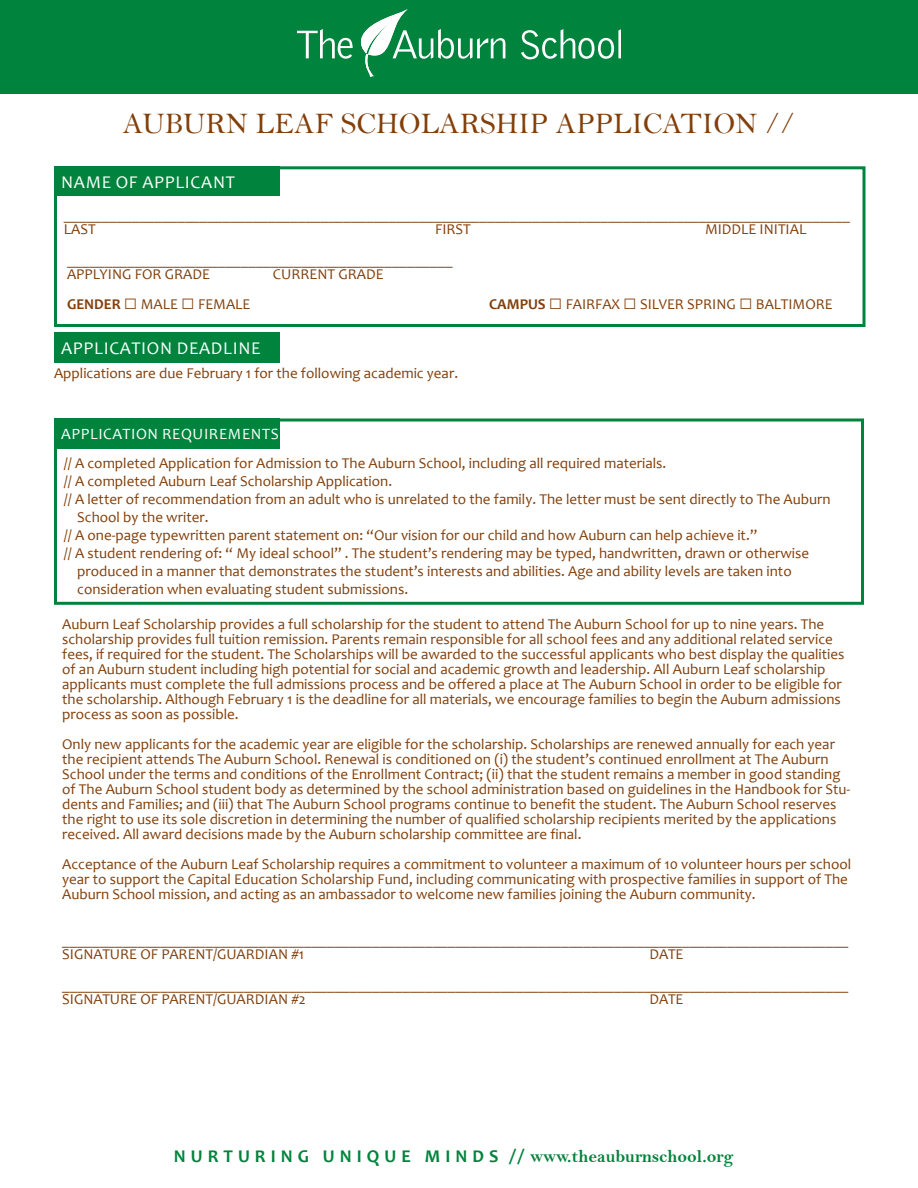
<style>
.page{position:relative;width:918px;height:1188px;background:#fff}
.page>*{position:absolute;margin:0;border:0;box-sizing:border-box;transform-origin:0 0}
.t1{font:30px "Bell";color:#823f0a}
.t2{font:18px "Bell MT Bold";color:#00843d}
.t3{font:18px "Candara";letter-spacing:.04em;color:#fff}
.t4{font:15.75px "Candara";letter-spacing:.04em;color:#fff}
.t5{font:15px/15px "Candara";color:#823f0a}
.s1{font-weight:700}
.s2{font-family:"Arial";font-size:22.5px}
.s3{font-family:"Candara";font-weight:700}
.s4{font-family:"Century Gothic";font-weight:700}
</style>
<div class="page">
<div style="left:0;top:0;width:918px;height:94px;background:#00843d"></div>
<svg style="left:297px;top:9px;width:324px;height:68px"></svg>
<div style="left:54px;top:418px;width:810px;height:187px;border:3px solid #00843d"></div>
<div style="left:54px;top:332px;width:225px;height:31px;background:#00843d"></div>
<div style="left:54px;top:166px;width:812px;height:161px;border:3px solid #00843d"></div>
<div style="left:54px;top:166px;width:225px;height:30px;background:#00843d"></div>
<div style="left:54px;top:418px;width:225px;height:31px;background:#00843d"></div>
<p class="t1" style="left:123px;top:106px;width:674px">AUBURN LEAF SCHOLARSHIP APPLICATION //</p>
<p class="t3" style="left:61px;top:171px;width:175px">NAME OF APPLICANT</p>
<p class="t5" style="left:64px;top:206px;width:788px">________________________________________________________________________________________________________<br>LAST</p>
<p class="t5" style="left:435px;top:221px;width:37px">FIRST</p>
<p class="t5" style="left:705px;top:221px;width:103px">MIDDLE INITIAL</p>
<p class="t5" style="left:67px;top:251px;width:387px">___________________________________________________</p>
<p class="t5" style="left:67px;top:266px;width:144px">APPLYING FOR GRADE</p>
<p class="t5" style="left:273px;top:266px;width:112px">CURRENT GRADE</p>
<p class="t5" style="left:67px;top:296px;width:185px"><span class="s1">GENDER</span> <span class="s2">□</span> MALE <span class="s2">□</span> FEMALE</p>
<p class="t5" style="left:489px;top:296px;width:345px"><span class="s1">CAMPUS</span> <span class="s2">□</span> FAIRFAX <span class="s2">□</span> SILVER SPRING <span class="s2">□</span> BALTIMORE</p>
<p class="t3" style="left:61px;top:337px;width:201px">APPLICATION DEADLINE</p>
<p class="t5" style="left:54px;top:366px;width:406px">Applications are due February 1 for the following academic year.</p>
<p class="t4" style="left:61px;top:424px;width:219px">APPLICATION REQUIREMENTS</p>
<p class="t5" style="left:64px;top:456px;width:604px">// A completed Application for Admission to The Auburn School, including all required materials.</p>
<p class="t5" style="left:64px;top:474px;width:330px">// A completed Auburn Leaf Scholarship Application.</p>
<p class="t5" style="left:77px;top:490px;width:755px;line-height:18px;text-indent:-14px">// A letter of recommendation from an adult who is unrelated to the family. The letter must be sent directly to The Auburn<br>School by the writer.</p>
<p class="t5" style="left:64px;top:528px;width:695px">// A one-page typewritten parent statement on: “Our vision for our child and how Auburn can help achieve it.”</p>
<p class="t5" style="left:77px;top:544px;width:733px;line-height:18px;text-indent:-14px">// A student rendering of: “ My ideal school” . The student’s rendering may be typed, handwritten, drawn or otherwise produced in a manner that demonstrates the student’s interests and abilities. Age and ability levels are taken into consideration when evaluating student submissions.</p>
<p class="t5" style="left:62px;top:616px;width:784px">Auburn Leaf Scholarship provides a full scholarship for the student to attend The Auburn School for up to nine years. The scholarship provides full tuition remission. Parents remain responsible for all school fees and any additional related service fees, if required for the student. The Scholarships will be awarded to the successful applicants who best display the qualities of an Auburn student including high potential for social and academic growth and leadership. All Auburn Leaf scholarship applicants must complete the full admissions process and be offered a place at The Auburn School in order to be eligible for the scholarship. Although February 1 is the deadline for all materials, we encourage families to begin the Auburn admissions process as soon as possible.</p>
<p class="t5" style="left:62px;top:736px;width:789px">Only new applicants for the academic year are eligible for the scholarship. Scholarships are renewed annually for each year the recipient attends The Auburn School. Renewal is conditioned on (i) the student’s continued enrollment at The Auburn School under the terms and conditions of the Enrollment Contract; (ii) that the student remains a member in good standing of The Auburn School student body as determined by the school administration based on guidelines in the Handbook for Stu&shy;dents and Families; and (iii) that The Auburn School programs continue to benefit the student. The Auburn School reserves the right to use its sole discretion in determining the number of qualified scholarship recipients merited by the applications received. All award decisions made by the Auburn scholarship committee are final.</p>
<p class="t5" style="left:62px;top:856px;width:790px">Acceptance of the Auburn Leaf Scholarship requires a commitment to volunteer a maximum of 10 volunteer hours per school year to support the Capital Education Scholarship Fund, including communicating with prospective families in support of The<br>Auburn School mission, and acting as an ambassador to welcome new families joining the Auburn community.</p>
<p class="t5" style="left:62px;top:931px;width:788px">________________________________________________________________________________________________________</p>
<p class="t5" style="left:62px;top:946px;width:243px">SIGNATURE OF PARENT/GUARDIAN #1</p>
<p class="t5" style="left:649px;top:946px;width:35px">DATE</p>
<p class="t5" style="left:62px;top:976px;width:788px">________________________________________________________________________________________________________</p>
<p class="t5" style="left:62px;top:991px;width:245px">SIGNATURE OF PARENT/GUARDIAN #2</p>
<p class="t5" style="left:650px;top:991px;width:35px">DATE</p>
<p class="t2" style="left:174px;top:1145px;width:561px"><span class="s3">N U R T U R I N G U N I Q U E M I N D S</span> <span class="s4">//</span> www.theauburnschool.org</p>
</div>
